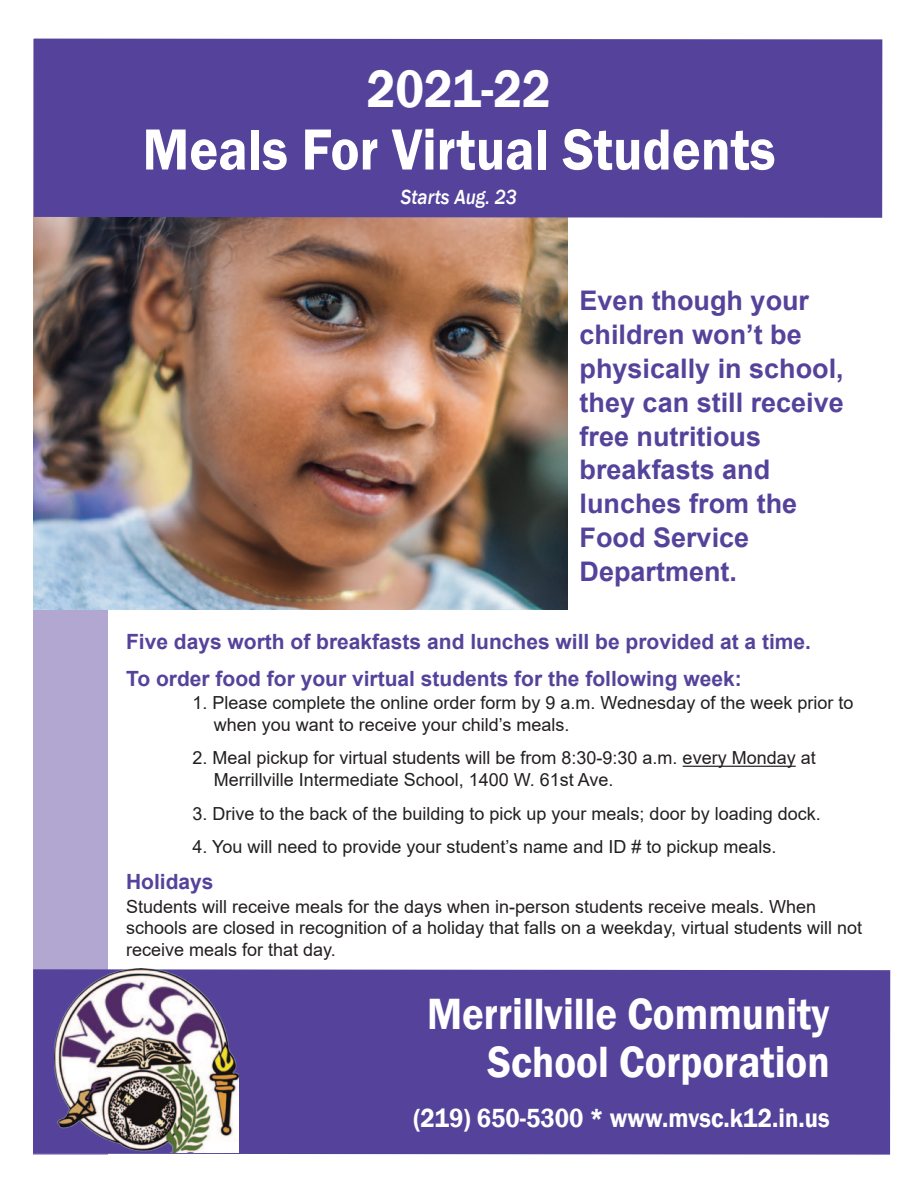
<style>
.page{position:relative;width:918px;height:1188px;background:#fff}
.page>*{position:absolute;margin:0;border:0;box-sizing:border-box;transform-origin:0 0}
.t1{font:600 60px "Franklin Gothic";color:#fff;scale:.91 1}
.t2{font:600 54px "Franklin Gothic";color:#fff;scale:.91 1}
.t3{font:600 45px "Franklin Gothic";color:#fff;scale:.91 1}
.t4{font:700 27px/33.9px "Arial";color:#55439b}
.t5{font:600 27px "Franklin Gothic";color:#fff;scale:.91 1}
.t6{font:700 21px "Arial";color:#55439b}
.t7{font:italic 500 21px "Franklin Gothic";color:#fff;scale:.91 1}
.t8{font:18px/21.6px "Arial";color:#231f20}
</style>
<div class="page">
<div style="left:33px;top:39px;width:75px;height:1115px;background:#b1a7d1"></div>
<div style="left:33px;top:969px;width:857px;height:186px;background:#55439b"></div>
<img style="left:34px;top:218px;width:534px;height:391px">
<img style="left:54px;top:969px;width:184px;height:184px">
<div style="left:34px;top:39px;width:848px;height:179px;background:#55439b"></div>
<hr style="left:683px;top:766px;width:113px;height:1px;background:#231f20">
<p class="t2" style="left:367px;top:57px;width:204px">2021-22</p>
<p class="t1" style="left:143px;top:115px;width:697px">Meals For Virtual Students</p>
<p class="t7" style="left:401px;top:184px;width:129px">Starts Aug. 23</p>
<p class="t4" style="left:580px;top:284px;width:266px">Even though your children won’t be physically in school, they can still receive free nutritious</p>
<p class="t4" style="left:580px;top:453px;width:219px">breakfasts and lunches from the<br>Food Service</p>
<p class="t4" style="left:580px;top:555px;width:159px">Department.</p>
<p class="t6" style="left:126px;top:630px;width:687px">Five days worth of breakfasts and lunches will be provided at a time.</p>
<p class="t6" style="left:126px;top:667px;width:617px">To order food for your virtual students for the following week:</p>
<p class="t8" style="left:214px;top:692px;width:641px;text-indent:-21px">1. Please complete the online order form by 9 a.m. Wednesday of the week prior to when you want to receive your child’s meals.</p>
<p class="t8" style="left:192px;top:747px;width:625px">2. Meal pickup for virtual students will be from 8:30-9:30 a.m. every Monday at</p>
<p class="t8" style="left:214px;top:769px;width:401px">Merrillville Intermediate School, 1400 W. 61st Ave.</p>
<p class="t8" style="left:192px;top:802px;width:630px">3. Drive to the back of the building to pick up your meals; door by loading dock.</p>
<p class="t8" style="left:192px;top:836px;width:585px">4. You will need to provide your student’s name and ID # to pickup meals.</p>
<p class="t6" style="left:126px;top:870px;width:89px">Holidays</p>
<p class="t8" style="left:126px;top:895px;width:737px">Students will receive meals for the days when in-person students receive meals. When schools are closed in recognition of a holiday that falls on a weekday, virtual students will not receive meals for that day.</p>
<p class="t3" style="left:427px;top:987px;width:444px">Merrillville Community</p>
<p class="t3" style="left:487px;top:1035px;width:378px">School Corporation</p>
<p class="t5" style="left:413px;top:1102px;width:459px">(219) 650-5300 * www.mvsc.k12.in.us</p>
</div>
